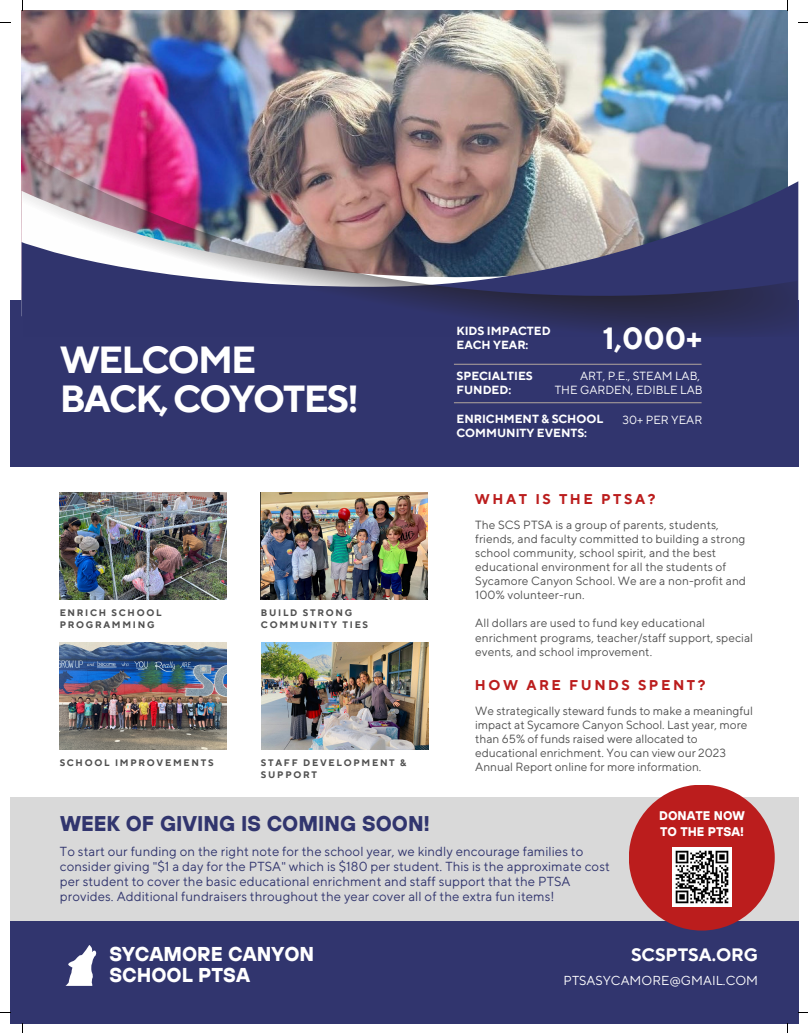
<style>
.page{position:relative;width:808px;height:1033px;background:#fff}
.page>*{position:absolute;margin:0;border:0;box-sizing:border-box;transform-origin:0 0}
.t1{font:700 37.62px/38.8px "TT Norms Pro";letter-spacing:-.05em;color:#fff}
.t2{font:700 30.5px "TT Norms Pro";color:#fff}
.t3{font:700 21.25px "TT Hoves";color:#31356e}
.t4{font:700 20px/20.5px "TT Hoves";color:#fff}
.t5{font:700 17.88px "TT Norms Pro";color:#fff}
.t6{font:700 14.12px "TT Norms Pro";letter-spacing:.185em;color:#bb1d1d}
.t7{font:13.12px/15px "TT Norms Pro";letter-spacing:.01em;color:#31356e}
.t8{font:12.88px "TT Norms Pro";color:#fff}
.t9{font:700 12.5px "TT Hoves";color:#fff}
.t10{font:11.88px/14px "TT Norms Pro";letter-spacing:.01em;color:#505050}
.t11{font:700 11.75px/14px "TT Norms Pro";color:#fff}
.t12{font:11.75px "TT Norms Pro";color:#fff}
.t13{font:700 9.38px/11.8px "TT Norms Pro";letter-spacing:.185em;color:#505050}
</style>
<div class="page">
<img style="left:60px;top:493px;width:167px;height:106px">
<img style="left:60px;top:642px;width:167px;height:107px">
<img style="left:261px;top:493px;width:167px;height:106px">
<img style="left:262px;top:642px;width:167px;height:107px">
<img style="left:22px;top:10px;width:765px;height:139px">
<div style="left:10px;top:301px;width:788px;height:166px;background:#31356e"></div>
<div style="left:10px;top:920px;width:788px;height:103px;background:#31356e"></div>
<img style="left:22px;top:149px;width:775px;height:184px">
<hr style="left:454px;top:402px;width:247px;height:1px;background:#b2a69d">
<hr style="left:454px;top:364px;width:247px;height:1px;background:#b2a69d">
<svg style="left:66px;top:945px;width:30px;height:40px"></svg>
<div style="left:10px;top:796px;width:788px;height:124px;background:#d9d9d9"></div>
<div style="left:628px;top:784px;width:146px;height:146px;background:#bb1d1d;border-radius:50%"></div>
<img style="left:672px;top:847px;width:60px;height:59px">
<p class="t1" style="left:60px;top:342px;width:301px">WELCOME<br>BACK, COYOTES!</p>
<p class="t13" style="left:60px;top:607px;width:103px">ENRICH SCHOOL<br>PROGRAMMING</p>
<p class="t13" style="left:261px;top:607px;width:109px">BUILD STRONG<br>COMMUNITY TIES</p>
<p class="t13" style="left:60px;top:757px;width:155px">SCHOOL IMPROVEMENTS</p>
<p class="t13" style="left:261px;top:757px;width:147px">STAFF DEVELOPMENT &amp;<br>SUPPORT</p>
<p class="t11" style="left:456px;top:325px;width:96px">KIDS IMPACTED</p>
<p class="t11" style="left:456px;top:339px;width:73px">EACH YEAR:</p>
<p class="t2" style="left:603px;top:320px;width:101px">1,000+</p>
<p class="t11" style="left:456px;top:369px;width:78px">SPECIALTIES<br>FUNDED:</p>
<p class="t11" style="left:456px;top:413px;width:148px">ENRICHMENT &amp; SCHOOL<br>COMMUNITY EVENTS:</p>
<p class="t12" style="left:580px;top:368px;width:121px">ART, P.E., STEAM LAB,</p>
<p class="t12" style="left:554px;top:382px;width:149px">THE GARDEN, EDIBLE LAB</p>
<p class="t12" style="left:622px;top:413px;width:81px">30+ PER YEAR</p>
<p class="t6" style="left:475px;top:491px;width:182px">WHAT IS THE PTSA?</p>
<p class="t10" style="left:475px;top:518px;width:272px">The SCS PTSA is a group of parents, students, friends, and faculty committed to building a strong school community, school spirit, and the best educational environment for all the students of Sycamore Canyon School. We are a non-profit and 100% volunteer-run.</p>
<p class="t10" style="left:475px;top:616px;width:279px">All dollars are used to fund key educational enrichment programs, teacher/staff support, special events, and school improvement.</p>
<p class="t6" style="left:475px;top:676px;width:232px">HOW ARE FUNDS SPENT?</p>
<p class="t10" style="left:475px;top:704px;width:279px">We strategically steward funds to make a meaningful impact at Sycamore Canyon School. Last year, more than 65% of funds raised were allocated to educational enrichment. You can view our 2023<br>Annual Report online for more information.</p>
<p class="t3" style="left:60px;top:809px;width:371px">WEEK OF GIVING IS COMING SOON!</p>
<p class="t7" style="left:60px;top:844px;width:551px">To start our funding on the right note for the school year, we kindly encourage families to consider giving "$1 a day for the PTSA" which is $180 per student. This is the approximate cost per student to cover the basic educational enrichment and staff support that the PTSA provides. Additional fundraisers throughout the year cover all of the extra fun items!</p>
<p class="t9" style="left:659px;top:807px;width:87px">DONATE NOW</p>
<p class="t9" style="left:660px;top:823px;width:85px">TO THE PTSA!</p>
<p class="t4" style="left:109px;top:943px;width:206px">SYCAMORE CANYON<br>SCHOOL PTSA</p>
<p class="t5" style="left:631px;top:944px;width:128px">SCSPTSA.ORG</p>
<p class="t8" style="left:563px;top:972px;width:196px">PTSASYCAMORE@GMAIL.COM</p>
</div>
